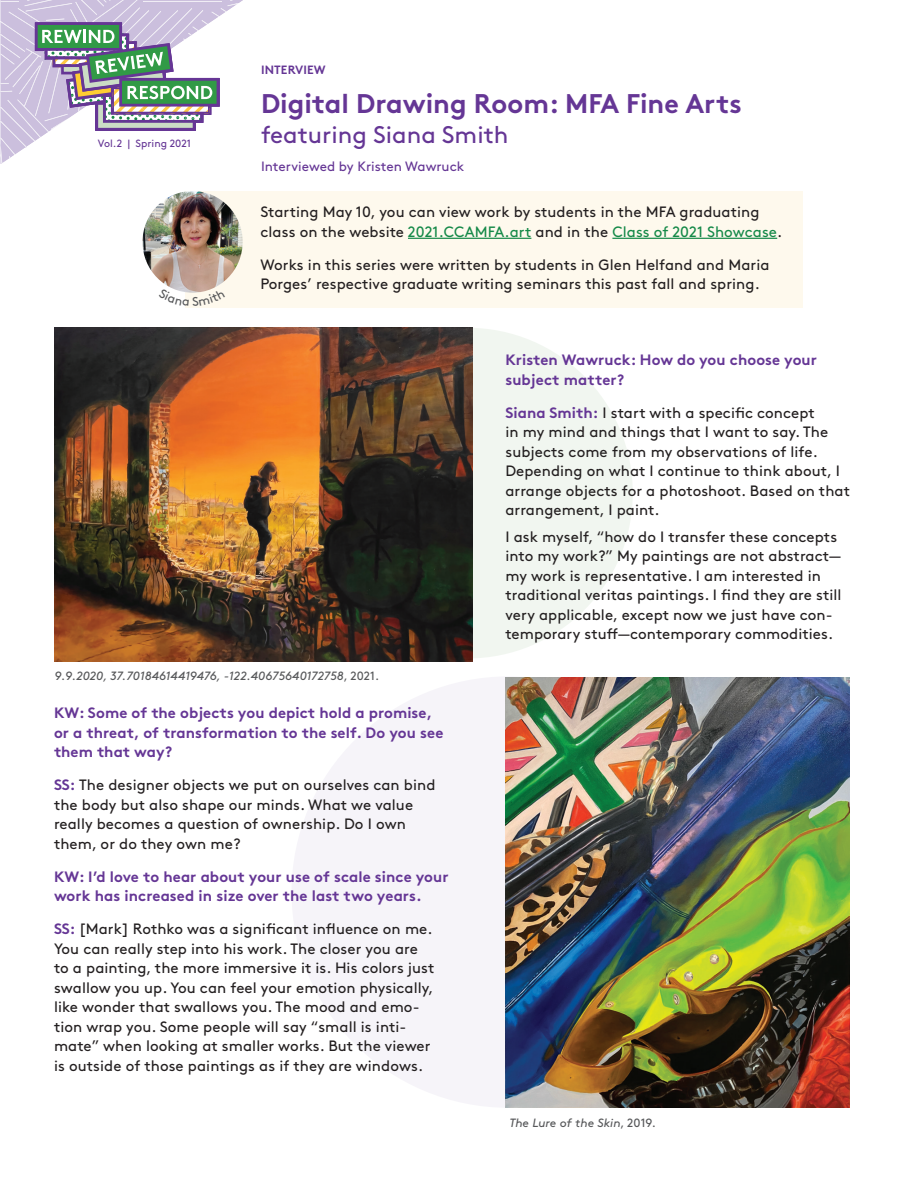
<style>
.page{position:relative;width:918px;height:1188px;background:#fff}
.page>*{position:absolute;margin:0;border:0;box-sizing:border-box;transform-origin:0 0}
.t1{font:700 27px "Brown Std";color:#653695}
.t2{font:24px "Brown Std";color:#653695}
.t3{font:15px/19.5px "Brown Std";letter-spacing:.005em;color:#231f20}
.t4{font:700 15px/19.5px "Brown Std";letter-spacing:.005em;color:#653695}
.t5{font:13.5px "Brown Std";color:#653695}
.t6{font:italic 12px "Brown Std";letter-spacing:.005em;color:#57585a}
.t7{font:700 12px "Brown Std";letter-spacing:.01em;color:#653695}
.t8{font:10.5px "Brown Std";color:#653695}
.s1{color:#158948}
.s2{font-weight:700;color:#653695}
.s3{font-style:normal}
</style>
<div class="page">
<svg style="left:1px;top:0;width:242px;height:164px"></svg>
<div style="left:185px;top:191px;width:617px;height:117px;background:#fef9ed"></div>
<div style="left:302px;top:328px;width:331px;height:330px;background:#f1f6f0;border-radius:50%"></div>
<div style="left:292px;top:676px;width:434px;height:432px;background:#f6f4f9;border-radius:50%"></div>
<img style="left:505px;top:677px;width:345px;height:431px">
<img style="left:55px;top:328px;width:417px;height:333px">
<img style="left:142px;top:191px;width:101px;height:98px">
<hr style="left:408px;top:238px;width:123px;height:1px;background:#158948">
<hr style="left:612px;top:238px;width:165px;height:1px;background:#158948">
<svg style="left:174px;top:289px;width:37px;height:4px"></svg>
<p class="t8" style="left:98px;top:138px;width:95px">Vol.2 | Spring 2021</p>
<p class="t7" style="left:261px;top:63px;width:66px">INTERVIEW</p>
<h1 class="t1" style="left:261px;top:87px;width:482px">Digital Drawing Room: MFA Fine Arts</h1>
<h2 class="t2" style="left:261px;top:121px;width:249px">featuring Siana Smith</h2>
<p class="t5" style="left:261px;top:159px;width:205px">Interviewed by Kristen Wawruck</p>
<p class="t3" style="left:261px;top:202px;width:523px">Starting May 10, you can view work by students in the MFA graduating class on the website <span class="s1">2021.CCAMFA.art</span> and in the <span class="s1">Class of 2021 Showcase</span>.</p>
<p class="t3" style="left:261px;top:255px;width:511px">Works in this series were written by students in Glen Helfand and Maria<br>Porges’ respective graduate writing seminars this past fall and spring.</p>
<p class="t4" style="left:505px;top:350px;width:313px">Kristen Wawruck: How do you choose your subject matter?</p>
<p class="t3" style="left:505px;top:403px;width:346px"><span class="s2">Siana Smith:</span> I start with a specific concept<br>in my mind and things that I want to say. The subjects come from my observations of life.<br>Depending on what I continue to think about, I arrange objects for a photoshoot. Based on that arrangement, I paint.</p>
<p class="t3" style="left:505px;top:527px;width:338px">I ask myself, “how do I transfer these concepts into my work?” My paintings are not abstract— my work is representative. I am interested in traditional veritas paintings. I find they are still very applicable, except now we just have con&shy;temporary stuff—contemporary commodities.</p>
<p class="t6" style="left:55px;top:669px;width:326px">9.9.2020, 37.70184614419476, -122.40675640172758<span class="s3">, 2021.</span></p>
<p class="t4" style="left:54px;top:703px;width:391px">KW: Some of the objects you depict hold a promise, or a threat, of transformation to the self. Do you see them that way?</p>
<p class="t3" style="left:54px;top:776px;width:383px"><span class="s2">SS:</span> The designer objects we put on ourselves can bind the body but also shape our minds. What we value really becomes a question of ownership. Do I own them, or do they own me?</p>
<p class="t4" style="left:54px;top:867px;width:396px">KW: I’d love to hear about your use of scale since your work has increased in size over the last two years.</p>
<p class="t3" style="left:54px;top:920px;width:382px"><span class="s2">SS:</span> [Mark] Rothko was a significant influence on me.<br>You can really step into his work. The closer you are to a painting, the more immersive it is. His colors just swallow you up. You can feel your emotion physically, like wonder that swallows you. The mood and emo&shy;tion wrap you. Some people will say “small is inti&shy;mate” when looking at smaller works. But the viewer is outside of those paintings as if they are windows.</p>
<p class="t6" style="left:509px;top:1116px;width:148px">The Lure of the Skin<span class="s3">, 2019.</span></p>
</div>
